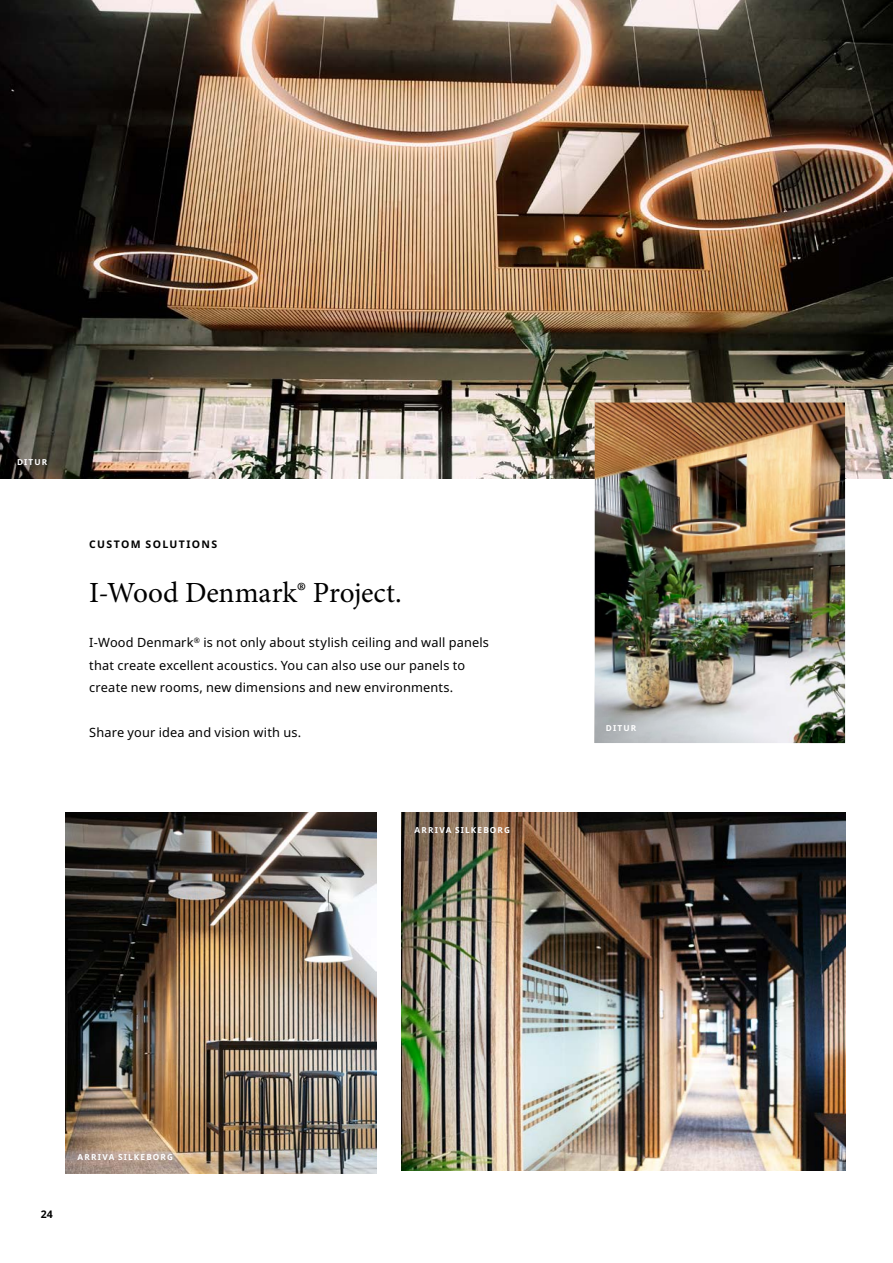
<style>
.page{position:relative;width:893px;height:1263px;background:#fff}
.page>*{position:absolute;margin:0;border:0;box-sizing:border-box;transform-origin:0 0}
.t1{font:29.25px "Minion Pro";letter-spacing:-.005em;color:#000}
.t2{font:12.75px/22.5px "Noto Sans";letter-spacing:.015em;color:#000}
.t3{font:700 10.5px "Noto Sans";letter-spacing:.125em;color:#000}
.t4{font:700 8.25px "Noto Sans";letter-spacing:.135em;color:#fff}
</style>
<div class="page">
<img style="left:401px;top:813px;width:444px;height:357px">
<img style="left:65px;top:813px;width:311px;height:361px">
<img style="left:0;top:0;width:893px;height:478px">
<img style="left:595px;top:402px;width:250px;height:253px">
<img style="left:595px;top:655px;width:250px;height:88px">
<p class="t4" style="left:17px;top:457px;width:32px">DITUR</p>
<p class="t3" style="left:89px;top:538px;width:129px">CUSTOM SOLUTIONS</p>
<h1 class="t1" style="left:89px;top:573px;width:314px">I-Wood Denmark® Project.</h1>
<p class="t2" style="left:89px;top:631px;width:401px">I-Wood Denmark<sup>®</sup> is not only about stylish ceiling and wall panels that create excellent acoustics. You can also use our panels to create new rooms, new dimensions and new environments.</p>
<p class="t2" style="left:89px;top:721px;width:213px">Share your idea and vision with us.</p>
<p class="t4" style="left:415px;top:825px;width:97px">ARRIVA SILKEBORG</p>
<p class="t4" style="left:606px;top:724px;width:32px">DITUR</p>
<p class="t3" style="left:41px;top:1208px;width:14px">24</p>
<p class="t4" style="left:78px;top:1152px;width:97px">ARRIVA SILKEBORG</p>
</div>
